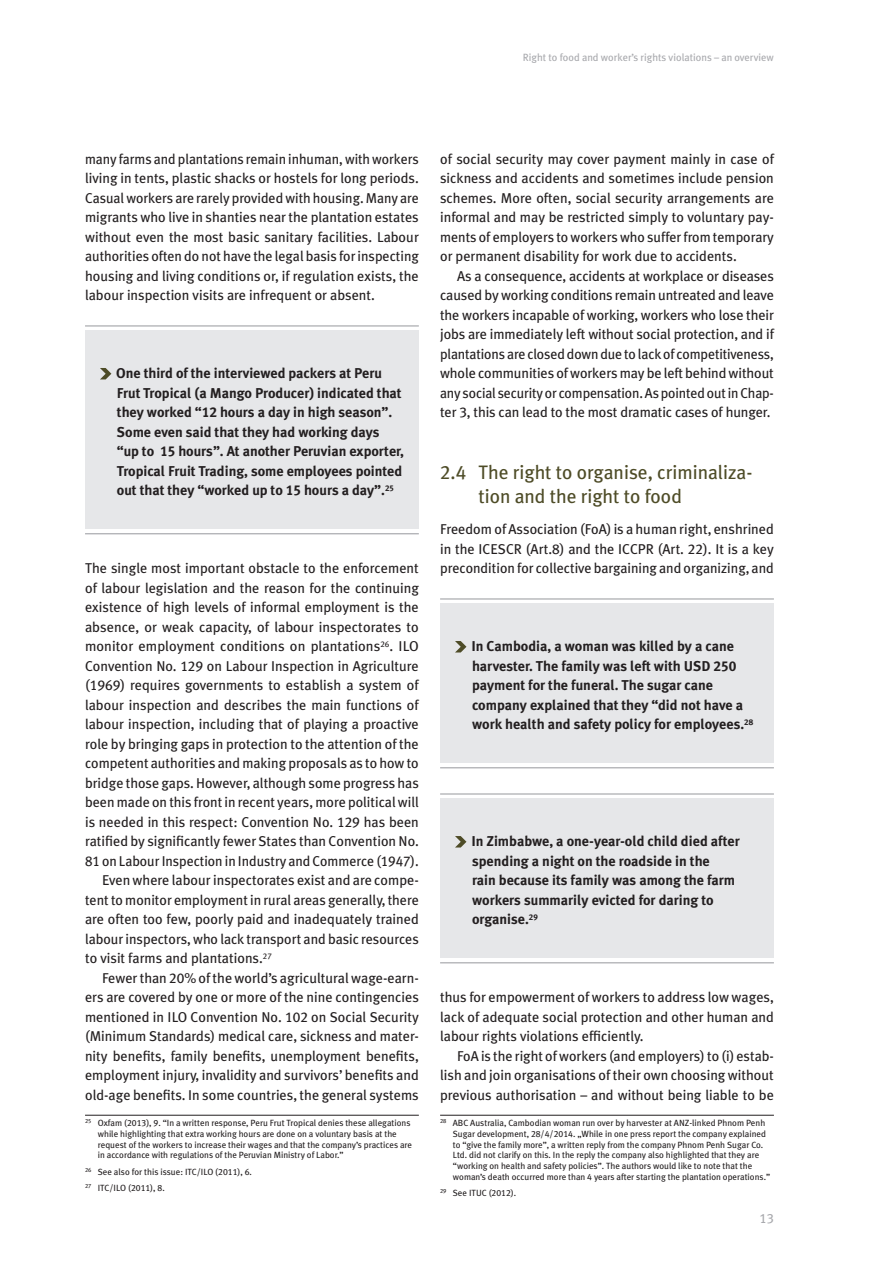
<style>
.page{position:relative;width:893px;height:1263px;background:#fff}
.page>*{position:absolute;margin:0;border:0;box-sizing:border-box;transform-origin:0 0}
.t1{font:19.5px/24px "Meta Plus";color:#4e4c27}
.t2{font:14.25px/19.5px "Meta Plus";color:#231f20;text-align:justify}
.t3{font:700 14.25px/19.5px "Meta Plus";color:#231f20}
.t4{font:13.5px "Meta Plus Book Caps";color:#a8a9ad}
.t5{font:10.5px "Meta Plus";color:#a8a9ad}
.t6{font:9px/10.8px "Meta Plus";color:#231f20}
.s1{font-family:"Meta Plus Book Caps"}
.s2{font-family:"Meta Plus Bold Caps";font-weight:400}
</style>
<div class="page">
<div style="left:85px;top:331px;width:334px;height:198px;background:#e6e7e9"></div>
<svg style="left:100px;top:368px;width:11px;height:11px"></svg>
<hr style="left:85px;top:325px;width:334px;height:1px;background:#a8a9ad">
<hr style="left:85px;top:533px;width:334px;height:1px;background:#a8a9ad">
<div style="left:440px;top:604px;width:334px;height:159px;background:#e6e7e9"></div>
<svg style="left:455px;top:641px;width:11px;height:11px"></svg>
<hr style="left:440px;top:598px;width:334px;height:1px;background:#a8a9ad">
<hr style="left:440px;top:767px;width:334px;height:1px;background:#a8a9ad">
<div style="left:440px;top:799px;width:334px;height:159px;background:#e6e7e9"></div>
<svg style="left:455px;top:836px;width:11px;height:11px"></svg>
<hr style="left:440px;top:793px;width:334px;height:1px;background:#a8a9ad">
<hr style="left:440px;top:962px;width:334px;height:1px;background:#a8a9ad">
<hr style="left:440px;top:1115px;width:334px;height:1px;background:#231f20">
<hr style="left:85px;top:1115px;width:334px;height:1px;background:#231f20">
<p class="t5" style="left:523px;top:54px;width:253px">Right to food and worker’s rights violations – an overview</p>
<p class="t2" style="left:85px;top:150px;width:335px">many farms and plantations remain inhuman, with workers living in tents, plastic shacks or hostels for long periods.<br>Casual workers are rarely provided with housing. Many are migrants who live in shanties near the plantation estates without even the most basic sanitary facilities. Labour authorities often do not have the legal basis for inspecting housing and living conditions or, if regulation exists, the labour inspection visits are infrequent or absent.</p>
<p class="t2" style="left:440px;top:150px;width:335px">of social security may cover payment mainly in case of sickness and accidents and sometimes include pension schemes. More often, social security arrangements are informal and may be restricted simply to voluntary pay&shy;ments of employers to workers who suffer from temporary or permanent disability for work due to accidents.</p>
<p class="t2" style="left:440px;top:267px;width:335px;text-indent:17px">As a consequence, accidents at workplace or diseases caused by working conditions remain untreated and leave the workers incapable of working, workers who lose their jobs are immediately left without social protection, and if plantations are closed down due to lack of competitiveness, whole communities of workers may be left behind without any social security or compensation. As pointed out in Chap&shy;ter <span class="s1">3</span>, this can lead to the most dramatic cases of hunger.</p>
<p class="t3" style="left:116px;top:365px;width:289px">One third of the interviewed packers at Peru Frut Tropical (a Mango Producer) indicated that they worked “<span class="s2">12</span> hours a day in high season”.<br>Some even said that they had working days “up to <span class="s2">15</span> hours”. At another Peruvian exporter, Tropical Fruit Trading, some employees pointed out that they “worked up to <span class="s2">15</span> hours a day”.<sup>25</sup></p>
<h1 class="t1" style="left:478px;top:461px;width:276px;text-indent:-38px"><span class="s1">2.4</span> The right to organise, criminaliza&shy;tion and the right to food</h1>
<p class="t2" style="left:440px;top:521px;width:335px">Freedom of Association (FoA) is a human right, enshrined in the ICESCR (Art.<span class="s1">8</span>) and the ICCPR (Art. <span class="s1">22</span>). It is a key precondition for collective bargaining and organizing, and</p>
<p class="t2" style="left:85px;top:560px;width:335px">The single most important obstacle to the enforcement</p>
<p class="t2" style="left:85px;top:579px;width:335px">of labour legislation and the reason for the continuing</p>
<p class="t2" style="left:85px;top:599px;width:335px">existence of high levels of informal employment is the</p>
<p class="t2" style="left:85px;top:618px;width:335px">absence, or weak capacity, of labour inspectorates to</p>
<p class="t2" style="left:85px;top:638px;width:335px">monitor employment conditions on plantations<sup>26</sup>. ILO</p>
<p class="t2" style="left:85px;top:657px;width:335px">Convention No. <span class="s1">129</span> on Labour Inspection in Agriculture</p>
<p class="t2" style="left:85px;top:677px;width:335px">(<span class="s1">1969</span>) requires governments to establish a system of</p>
<p class="t2" style="left:85px;top:696px;width:335px">labour inspection and describes the main functions of</p>
<p class="t2" style="left:85px;top:716px;width:335px">labour inspection, including that of playing a proactive</p>
<p class="t2" style="left:85px;top:735px;width:335px">role by bringing gaps in protection to the attention of the</p>
<p class="t2" style="left:85px;top:755px;width:335px">competent authorities and making proposals as to how to</p>
<p class="t2" style="left:85px;top:774px;width:335px">bridge those gaps. However, although some progress has</p>
<p class="t2" style="left:85px;top:794px;width:335px">been made on this front in recent years, more political will</p>
<p class="t2" style="left:85px;top:813px;width:335px">is needed in this respect: Convention No. <span class="s1">129</span> has been</p>
<p class="t2" style="left:85px;top:833px;width:335px">ratified by significantly fewer States than Convention No.</p>
<p class="t2" style="left:85px;top:852px;width:335px"><span class="s1">81</span> on Labour Inspection in Industry and Commerce (<span class="s1">1947</span>).</p>
<p class="t2" style="left:102px;top:872px;width:318px">Even where labour inspectorates exist and are compe-</p>
<p class="t2" style="left:85px;top:891px;width:335px">tent to monitor employment in rural areas generally, there</p>
<p class="t2" style="left:85px;top:911px;width:335px">are often too few, poorly paid and inadequately trained</p>
<p class="t2" style="left:85px;top:930px;width:335px">labour inspectors, who lack transport and basic resources</p>
<p class="t2" style="left:85px;top:950px;width:188px">to visit farms and plantations.<sup>27</sup></p>
<p class="t2" style="left:102px;top:969px;width:318px">Fewer than <span class="s1">20</span>% of the world’s agricultural wage-earn-</p>
<p class="t2" style="left:85px;top:989px;width:335px">ers are covered by one or more of the nine contingencies</p>
<p class="t2" style="left:85px;top:1008px;width:335px">mentioned in ILO Convention No. <span class="s1">102</span> on Social Security</p>
<p class="t2" style="left:85px;top:1028px;width:335px">(Minimum Standards) medical care, sickness and mater-</p>
<p class="t2" style="left:85px;top:1047px;width:335px">nity benefits, family benefits, unemployment benefits,</p>
<p class="t2" style="left:85px;top:1067px;width:335px">employment injury, invalidity and survivors’ benefits and</p>
<p class="t2" style="left:85px;top:1086px;width:335px">old-age benefits. In some countries, the general systems</p>
<p class="t3" style="left:471px;top:638px;width:283px">In Cambodia, a woman was killed by a cane harvester. The family was left with USD <span class="s2">250 </span>payment for the funeral. The sugar cane company explained that they “did not have a work health and safety policy for employees.<sup>28</sup></p>
<p class="t3" style="left:471px;top:833px;width:270px">In Zimbabwe, a one-year-old child died after spending a night on the roadside in the<br>rain because its family was among the farm workers summarily evicted for daring to organise.<sup>29</sup></p>
<p class="t2" style="left:440px;top:989px;width:335px">thus for empowerment of workers to address low wages, lack of adequate social protection and other human and labour rights violations efficiently.</p>
<p class="t2" style="left:440px;top:1047px;width:335px;text-indent:17px">FoA is the right of workers (and employers) to (i) estab&shy;lish and join organisations of their own choosing without previous authorisation – and without being liable to be</p>
<p class="t6" style="left:453px;top:1118px;width:319px;text-indent:-13px"><sup>28</sup> ABC Australia, Cambodian woman run over by harvester at ANZ-linked Phnom Penh Sugar development, <span class="s1">28</span>/<span class="s1">4</span>/<span class="s1">2014</span>. „While in one press report the company explained to “give the family more”, a written reply from the company Phnom Penh Sugar Co.<br>Ltd. did not clarify on this. In the reply the company also highlighted that they are “working on health and safety policies”. The authors would like to note that the woman’s death occurred more than <span class="s1">4</span> years after starting the plantation operations.”</p>
<p class="t6" style="left:440px;top:1188px;width:78px"><sup>29</sup> See ITUC (<span class="s1">2012</span>).</p>
<p class="t6" style="left:98px;top:1118px;width:316px;text-indent:-13px"><sup>25</sup> Oxfam (<span class="s1">2013</span>), <span class="s1">9</span>. “In a written response, Peru Frut Tropical denies these allegations while highlighting that extra working hours are done on a voluntary basis at the request of the workers to increase their wages and that the company’s practices are in accordance with regulations of the Peruvian Ministry of Labor.”</p>
<p class="t6" style="left:85px;top:1164px;width:168px;line-height:16.2px"><sup>26</sup> See also for this issue: ITC/ILO (<span class="s1">2011</span>), <span class="s1">6</span>.<br><sup>27</sup> ITC/ILO (<span class="s1">2011</span>), <span class="s1">8</span>.</p>
<p class="t4" style="left:759px;top:1210px;width:16px">13</p>
</div>
